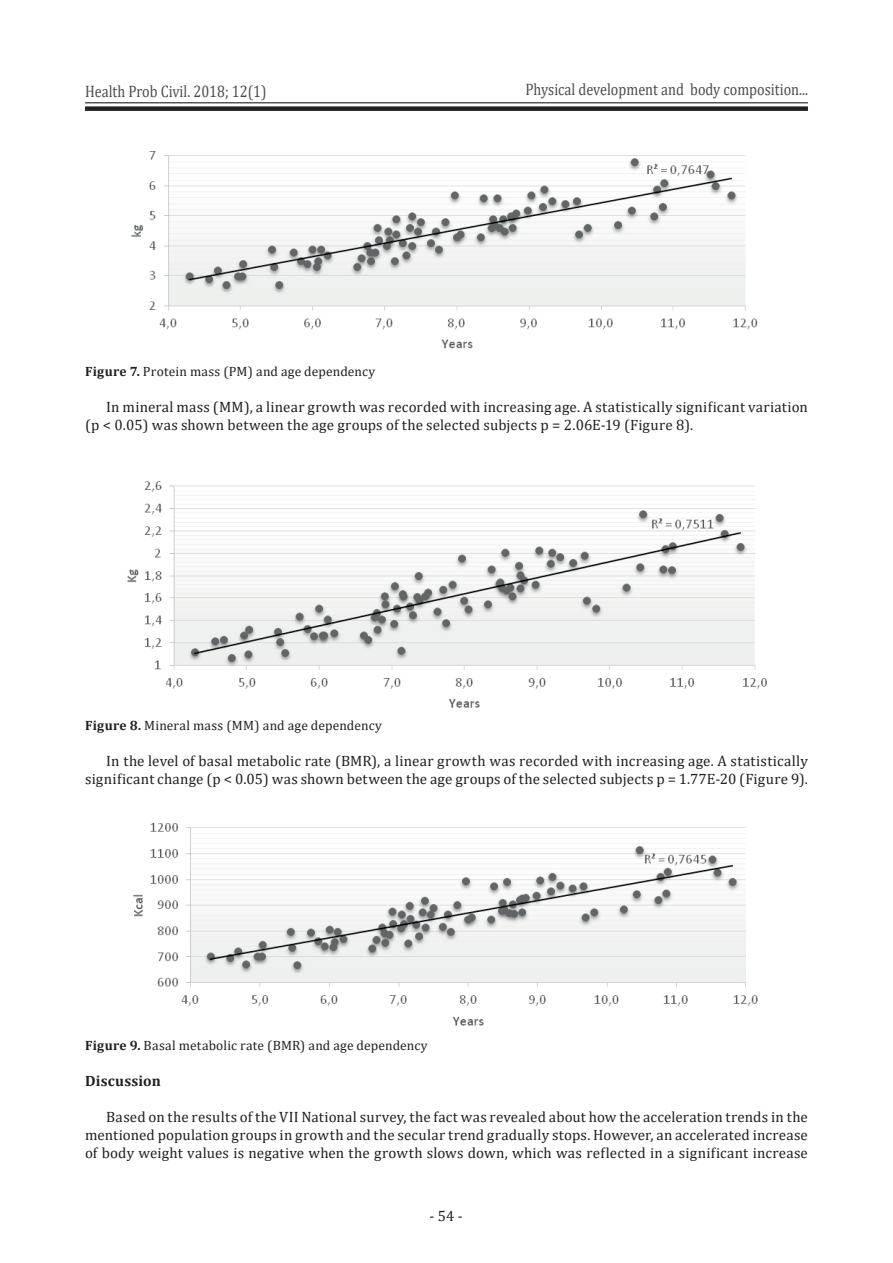
<style>
.page{position:relative;width:893px;height:1263px;background:#fff}
.page>*{position:absolute;margin:0;border:0;box-sizing:border-box;transform-origin:0 0}
.t1{font:16.65px "Cambria";color:#4b4c4d;scale:.86 1}
.t2{font:15px/18px "Cambria";letter-spacing:.01em;color:#231f20}
.t3{font:700 15px "Cambria";letter-spacing:.01em;color:#231f20}
.t4{font:13.5px "Cambria";letter-spacing:.01em;color:#231f20}
.s1{font-weight:700}
</style>
<div class="page">
<hr style="left:85px;top:102px;width:723px;height:1px;background:#231f20">
<div style="left:85px;top:106px;width:723px;height:5px;background:#231f20"></div>
<img style="left:131px;top:151px;width:627px;height:198px">
<img style="left:127px;top:481px;width:640px;height:227px">
<img style="left:133px;top:823px;width:625px;height:203px">
<p class="t1" style="left:85px;top:81px;width:212px">Health Prob Civil. 2018; 12(1)</p>
<p class="t1" style="left:525px;top:80px;width:330px">Physical development and body composition...</p>
<p class="t4" style="left:85px;top:363px;width:292px"><span class="s1">Figure 7.</span> Protein mass (PM) and age dependency</p>
<p class="t2" style="left:85px;top:398px;width:724px;text-indent:21px">In mineral mass (MM), a linear growth was recorded with increasing age. A statistically significant variation (p &lt; 0.05) was shown between the age groups of the selected subjects p = 2.06E-19 (Figure 8).</p>
<p class="t4" style="left:85px;top:717px;width:298px"><span class="s1">Figure 8.</span> Mineral mass (MM) and age dependency</p>
<p class="t2" style="left:85px;top:752px;width:724px;text-align:right">In the level of basal metabolic rate (BMR), a linear growth was recorded with increasing age. A statistically significant change (p &lt; 0.05) was shown between the age groups of the selected subjects p = 1.77E-20 (Figure 9).</p>
<p class="t4" style="left:85px;top:1037px;width:344px"><span class="s1">Figure 9.</span> Basal metabolic rate (BMR) and age dependency</p>
<p class="t3" style="left:85px;top:1070px;width:77px">Discussion</p>
<p class="t2" style="left:85px;top:1107px;width:724px;text-align:justify;text-indent:21px">Based on the results of the VII National survey, the fact was revealed about how the acceleration trends in the mentioned population groups in growth and the secular trend gradually stops. However, an accelerated increase of body weight values is negative when the growth slows down, which was reflected in a significant increase</p>
<p class="t2" style="left:429px;top:1206px;width:35px">- 54 -</p>
</div>
